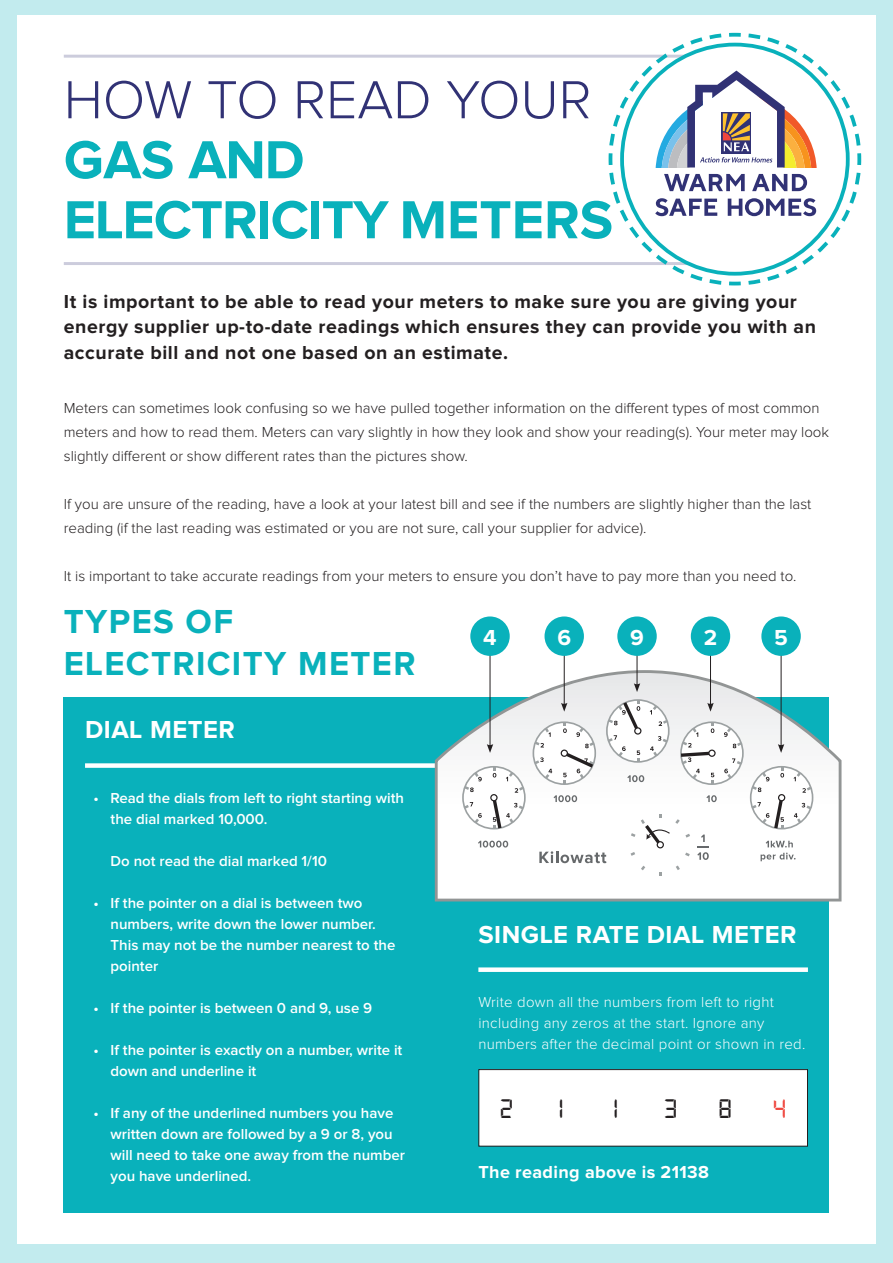
<style>
.page{position:relative;width:893px;height:1263px;background:#c2ebee}
.page>*{position:absolute;margin:0;border:0;box-sizing:border-box;transform-origin:0 0}
.t1{font:700 55.5px/60px "Proxima Nova";letter-spacing:-.02em;color:#09b1bb}
.t2{font:700 34.5px/41.4px "Proxima Nova";letter-spacing:.04em;color:#09b1bb}
.t3{font:28.5px "Digital 7";color:#231f20}
.t4{font:28.5px "Digital 7";color:#ef463e}
.t5{font:700 25.5px "Proxima Nova";letter-spacing:.02em;color:#fff}
.t6{font:700 22.5px "Proxima Nova";color:#fff}
.t7{font:700 19.5px/25.5px "Proxima Nova";letter-spacing:.03em;color:#231f20}
.t8{font:700 18px "Proxima Nova";letter-spacing:.02em;color:#fff}
.t9{font:300 15px/24px "Proxima Nova";color:#231f20}
.t10{font:600 15px/21px "Proxima Nova";color:#fff}
.t11{font:300 15px/21px "Proxima Nova";letter-spacing:.02em;color:#fff}
.s1{font-weight:300;color:#313275}
</style>
<div class="page">
<div style="left:17px;top:15px;width:859px;height:1228px;background:#fff"></div>
<div style="left:64px;top:697px;width:765px;height:516px;background:#09b1bb"></div>
<div style="left:85px;top:763px;width:372px;height:5px;background:#fff"></div>
<hr style="left:64px;top:262px;width:681px;height:3px;background:#313275">
<hr style="left:64px;top:55px;width:681px;height:3px;background:#313275">
<svg style="left:607px;top:32px;width:255px;height:254px"></svg>
<svg style="left:435px;top:670px;width:406px;height:231px;fill:#fff"></svg>
<svg style="left:462px;top:766px;width:64px;height:63px;background:#e9e9ea"></svg>
<svg style="left:606px;top:699px;width:64px;height:64px;background:#e7e7e8"></svg>
<svg style="left:750px;top:766px;width:63px;height:63px;background:#e9e9e9"></svg>
<svg style="left:533px;top:721px;width:63px;height:64px;background:#e8e8e8"></svg>
<svg style="left:680px;top:721px;width:64px;height:64px;background:#e8e8e8"></svg>
<svg style="left:676px;top:865px;width:4px;height:5px"></svg>
<svg style="left:641px;top:866px;width:4px;height:4px"></svg>
<svg style="left:630px;top:852px;width:5px;height:4px"></svg>
<svg style="left:631px;top:833px;width:4px;height:4px"></svg>
<svg style="left:641px;top:814px;width:49px;height:42px;background:#efefef"></svg>
<svg style="left:478px;top:841px;width:30px;height:6px"></svg>
<svg style="left:539px;top:851px;width:67px;height:12px"></svg>
<svg style="left:761px;top:841px;width:35px;height:20px"></svg>
<svg style="left:553px;top:795px;width:24px;height:7px"></svg>
<svg style="left:627px;top:775px;width:17px;height:7px"></svg>
<svg style="left:706px;top:795px;width:11px;height:7px"></svg>
<svg style="left:697px;top:834px;width:12px;height:26px"></svg>
<div style="left:479px;top:1069px;width:328px;height:77px;background:#fff"></div>
<div style="left:478px;top:1069px;width:330px;height:77px;border:1px solid #231f20"></div>
<hr style="left:490px;top:652px;width:1px;height:94px;background:#231f20">
<svg style="left:487px;top:744px;width:6px;height:9px"></svg>
<hr style="left:781px;top:652px;width:1px;height:94px;background:#231f20">
<svg style="left:778px;top:744px;width:6px;height:9px"></svg>
<hr style="left:564px;top:637px;width:1px;height:68px;background:#231f20">
<svg style="left:561px;top:703px;width:6px;height:9px"></svg>
<hr style="left:637px;top:644px;width:1px;height:42px;background:#231f20">
<svg style="left:634px;top:683px;width:6px;height:9px"></svg>
<hr style="left:710px;top:637px;width:1px;height:68px;background:#231f20">
<svg style="left:707px;top:703px;width:7px;height:9px"></svg>
<div style="left:470px;top:616px;width:40px;height:40px;background:#09b1bb;border-radius:50%"></div>
<div style="left:544px;top:616px;width:40px;height:40px;background:#09b1bb;border-radius:50%"></div>
<div style="left:617px;top:616px;width:40px;height:40px;background:#09b1bb;border-radius:50%"></div>
<div style="left:691px;top:616px;width:39px;height:40px;background:#09b1bb;border-radius:50%"></div>
<div style="left:761px;top:616px;width:40px;height:40px;background:#09b1bb;border-radius:50%"></div>
<div style="left:478px;top:967px;width:330px;height:5px;background:#fff"></div>
<p class="t1" style="left:64px;top:72px;width:551px"><span class="s1">HOW TO READ YOUR<br></span>GAS AND<br>ELECTRICITY METERS</p>
<p class="t7" style="left:64px;top:289px;width:754px">It is important to be able to read your meters to make sure you are giving your energy supplier up-to-date readings which ensures they can provide you with an accurate bill and not one based on an estimate.</p>
<p class="t9" style="left:64px;top:396px;width:767px">Meters can sometimes look confusing so we have pulled together information on the different types of most common meters and how to read them. Meters can vary slightly in how they look and show your reading(s). Your meter may look slightly different or show different rates than the pictures show.</p>
<p class="t9" style="left:64px;top:492px;width:749px">If you are unsure of the reading, have a look at your latest bill and see if the numbers are slightly higher than the last reading (if the last reading was estimated or you are not sure, call your supplier for advice).</p>
<p class="t9" style="left:64px;top:564px;width:734px">It is important to take accurate readings from your meters to ensure you don’t have to pay more than you need to.</p>
<p class="t2" style="left:64px;top:602px;width:353px">TYPES OF<br>ELECTRICITY METER</p>
<p class="t5" style="left:85px;top:718px;width:151px">DIAL METER</p>
<p class="t10" style="left:111px;top:788px;width:295px;text-indent:-17px">• Read the dials from left to right starting with the dial marked 10,000.</p>
<p class="t10" style="left:111px;top:851px;width:218px">Do not read the dial marked 1/10</p>
<p class="t10" style="left:111px;top:893px;width:286px;text-indent:-17px">• If the pointer on a dial is between two numbers, write down the lower number.<br>This may not be the number nearest to the pointer</p>
<p class="t10" style="left:94px;top:998px;width:280px">• If the pointer is between 0 and 9, use 9</p>
<p class="t10" style="left:111px;top:1040px;width:293px;text-indent:-17px">• If the pointer is exactly on a number, write it down and underline it</p>
<p class="t10" style="left:111px;top:1103px;width:296px;text-indent:-17px">• If any of the underlined numbers you have written down are followed by a 9 or 8, you will need to take one away from the number you have underlined.</p>
<p class="t6" style="left:483px;top:627px;width:15px">4</p>
<p class="t6" style="left:557px;top:627px;width:15px">6</p>
<p class="t6" style="left:630px;top:627px;width:15px">9</p>
<p class="t6" style="left:704px;top:627px;width:15px">2</p>
<p class="t6" style="left:774px;top:627px;width:15px">5</p>
<p class="t5" style="left:478px;top:923px;width:320px">SINGLE RATE DIAL METER</p>
<p class="t11" style="left:478px;top:992px;width:329px">Write down all the numbers from left to right including any zeros at the start. Ignore any numbers after the decimal point or shown in red.</p>
<p class="t3" style="left:500px;top:1096px;width:15px">2</p>
<p class="t3" style="left:559px;top:1096px;width:6px">1</p>
<p class="t3" style="left:613px;top:1096px;width:6px">1</p>
<p class="t3" style="left:664px;top:1096px;width:15px">3</p>
<p class="t3" style="left:718px;top:1096px;width:15px">8</p>
<p class="t4" style="left:773px;top:1096px;width:15px">4</p>
<p class="t8" style="left:478px;top:1164px;width:232px">The reading above is 21138</p>
</div>
